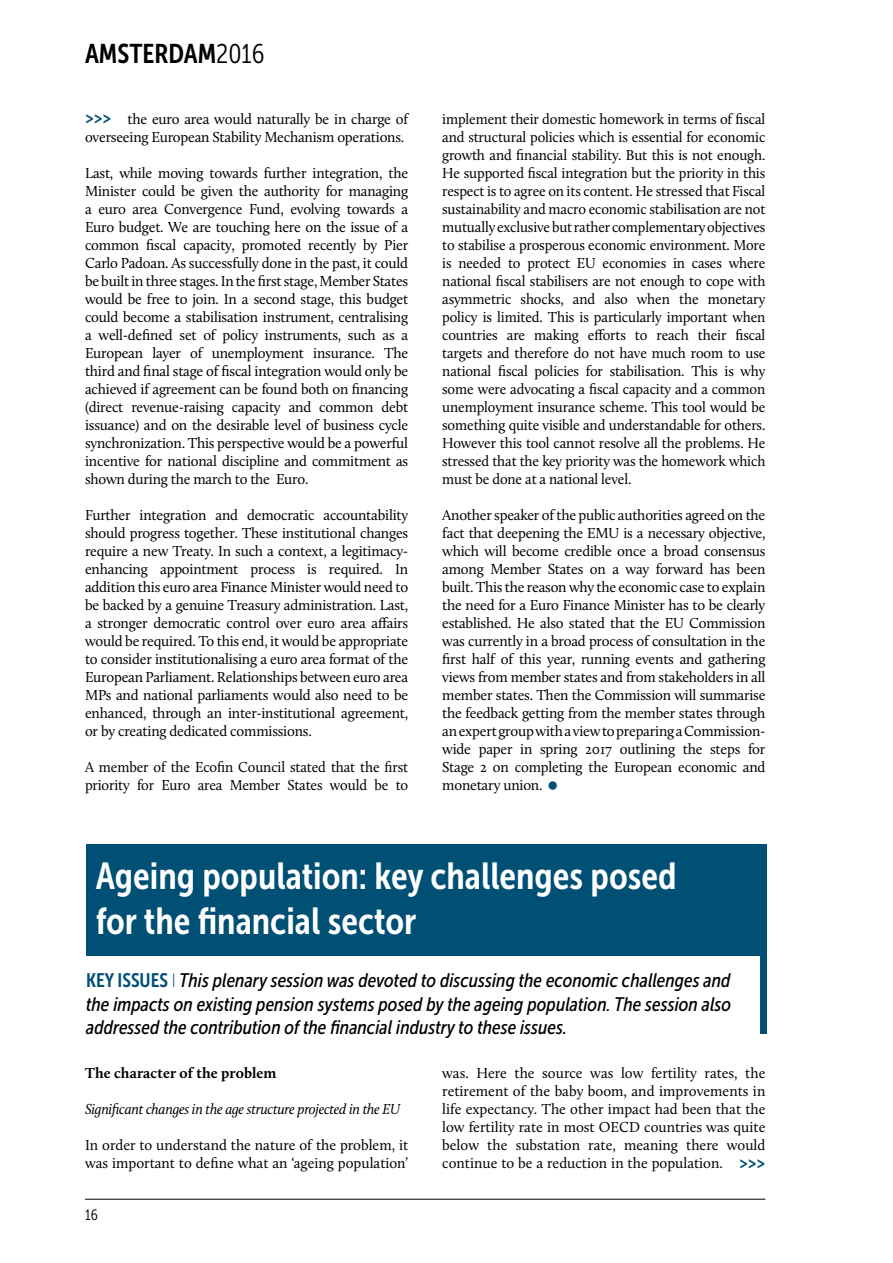
<style>
.page{position:relative;width:893px;height:1263px;background:#fff}
.page>*{position:absolute;margin:0;border:0;box-sizing:border-box;transform-origin:0 0}
.t1{font:37.5px/45px "Museo Sans Cond 700";color:#fff}
.t2{font:27px "Museo Sans Cond 700";color:#000}
.t3{font:italic 19.5px/23.4px "Museo Sans Cond 500";color:#000;text-align:justify}
.t4{font:18px "Museo Sans Cond 700";color:#005076}
.t5{font:15px/18px "Calluna";letter-spacing:-.015em;color:#000;text-align:justify}
.t6{font:15px/18px "Calluna";letter-spacing:-.015em;color:#000;scale:.96 1}
.t7{font:italic 15px "Calluna";letter-spacing:-.02em;color:#000;scale:.95 1}
.t8{font:700 15px "Calluna";letter-spacing:.005em;color:#000}
.t9{font:15px "Museo Sans Cond 300";color:#000}
.s1{font-family:"Museo Sans Cond 300"}
.s2{font-family:"Museo Sans Cond 700";font-style:normal;color:#005076}
.s3{font-family:"Museo Sans Cond 100";font-style:normal;color:#005076}
</style>
<div class="page">
<hr style="left:85px;top:1199px;width:680px;height:1px;background:#000">
<div style="left:86px;top:844px;width:680px;height:190px;background:#005076"></div>
<div style="left:79px;top:956px;width:681px;height:86px;background:#fff"></div>
<h2 class="t2" style="left:85px;top:38px;width:181px">AMSTERDAM<span class="s1">2016</span></h2>
<p class="t5" style="left:85px;top:110px;width:325px;text-align:right">the euro area would naturally be in charge of overseeing European Stability Mechanism operations.</p>
<p class="t5" style="left:85px;top:164px;width:325px">Last, while moving towards further integration, the Minister could be given the authority for managing a euro area Convergence Fund, evolving towards a Euro budget. We are touching here on the issue of a common fiscal capacity, promoted recently by Pier Carlo Padoan. As successfully done in the past, it could be built in three stages. In the first stage, Member States would be free to join. In a second stage, this budget could become a stabilisation instrument, centralising a well-defined set of policy instruments, such as a European layer of unemployment insurance. The third and final stage of fiscal integration would only be achieved if agreement can be found both on financing (direct revenue-raising capacity and common debt issuance) and on the desirable level of business cycle synchronization. This perspective would be a powerful incentive for national discipline and commitment as shown during the march to the Euro.</p>
<p class="t5" style="left:85px;top:506px;width:325px">Further integration and democratic accountability should progress together. These institutional changes require a new Treaty. In such a context, a legitimacy&shy;enhancing appointment process is required. In addition this euro area Finance Minister would need to be backed by a genuine Treasury administration. Last, a stronger democratic control over euro area affairs would be required. To this end, it would be appropriate to consider institutionalising a euro area format of the European Parliament. Relationships between euro area MPs and national parliaments would also need to be enhanced, through an inter-institutional agreement, or by creating dedicated commissions.</p>
<p class="t6" style="left:85px;top:758px;width:338px">A member of the Ecofin Council stated that the first priority for Euro area Member States would be to</p>
<p class="t4" style="left:85px;top:108px;width:28px">&gt;&gt;&gt;</p>
<p class="t6" style="left:442px;top:110px;width:338px;text-align:justify">implement their domestic homework in terms of fiscal and structural policies which is essential for economic growth and financial stability. But this is not enough.<br>He supported fiscal integration but the priority in this respect is to agree on its content. He stressed that Fiscal sustainability and macro economic stabilisation are not mutually exclusive but rather complementary objectives to stabilise a prosperous economic environment. More is needed to protect EU economies in cases where national fiscal stabilisers are not enough to cope with asymmetric shocks, and also when the monetary policy is limited. This is particularly important when countries are making efforts to reach their fiscal targets and therefore do not have much room to use national fiscal policies for stabilisation. This is why some were advocating a fiscal capacity and a common unemployment insurance scheme. This tool would be something quite visible and understandable for others.<br>However this tool cannot resolve all the problems. He stressed that the key priority was the homework which must be done at a national level.</p>
<p class="t5" style="left:442px;top:506px;width:325px">Another speaker of the public authorities agreed on the fact that deepening the EMU is a necessary objective, which will become credible once a broad consensus among Member States on a way forward has been built. This the reason why the economic case to explain the need for a Euro Finance Minister has to be clearly established. He also stated that the EU Commission was currently in a broad process of consultation in the first half of this year, running events and gathering views from member states and from stakeholders in all member states. Then the Commission will summarise the feedback getting from the member states through an expert group with a view to preparing a Commission&shy;wide paper in spring 2017 outlining the steps for Stage 2 on completing the European economic and monetary union.</p>
<h1 class="t1" style="left:96px;top:853px;width:582px">Ageing population: key challenges posed for the financial sector</h1>
<p class="t3" style="left:86px;top:969px;width:647px"><span class="s2">KEY ISSUES</span> <span class="s3">I</span> This plenary session was devoted to discussing the economic challenges and the impacts on existing pension systems posed by the ageing population. The session also addressed the contribution of the financial industry to these issues.</p>
<p class="t8" style="left:85px;top:1064px;width:193px">The character of the problem</p>
<p class="t7" style="left:85px;top:1100px;width:333px">Significant changes in the age structure projected in the EU</p>
<p class="t5" style="left:85px;top:1136px;width:325px">In order to understand the nature of the problem, it was important to define what an ‘ageing population’</p>
<p class="t9" style="left:85px;top:1207px;width:14px">16</p>
<p class="t5" style="left:442px;top:1064px;width:325px">was. Here the source was low fertility rates, the retirement of the baby boom, and improvements in life expectancy. The other impact had been that the low fertility rate in most OECD countries was quite below the substation rate, meaning there would continue to be a reduction in the population.</p>
<p class="t4" style="left:739px;top:1153px;width:28px">&gt;&gt;&gt;</p>
</div>
